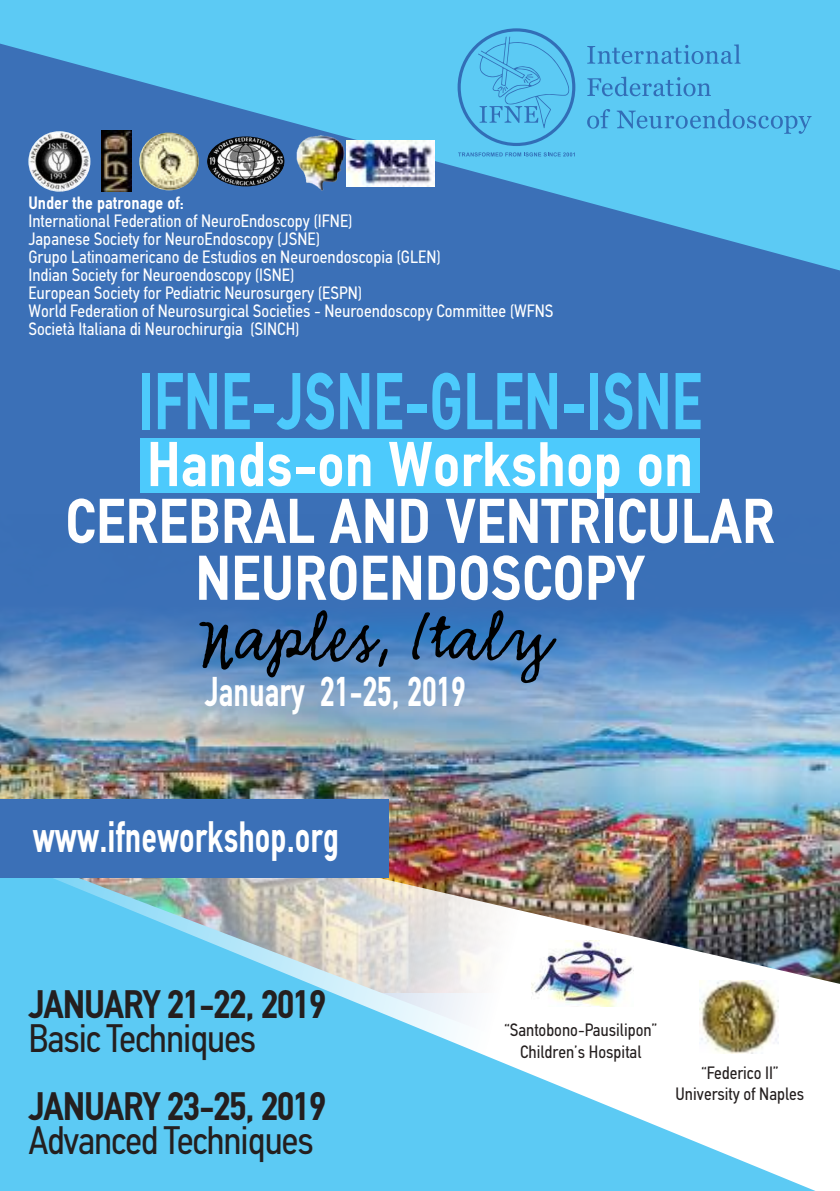
<style>
.page{position:relative;width:840px;height:1191px;background:#fff}
.page>*{position:absolute;margin:0;border:0;box-sizing:border-box;transform-origin:0 0}
.t1{font:700 80.6px "PF Din Text Condensed";color:#4dcafc;scale:.81 1}
.t2{font:75.4px "Emmascript MVB Std";color:#000}
.t3{font:700 63.4px/56.8px "PF Din Text Condensed";color:#fff;text-align:center}
.t4{font:700 44.2px "PF Din Text Condensed";color:#fff;scale:.81 1}
.t5{font:700 41.8px "PF Din Text Condensed";color:#fff;scale:.81 1}
.t6{font:700 40px "PF Din Text Condensed";letter-spacing:-.03em;color:#241f1f}
.t7{font:40px "PF Din Text Condensed";letter-spacing:-.03em;color:#241f1f}
.t8{font:18px/18px "PF Din Text Condensed";color:#fff}
.t9{font:18px/21.6px "PF Din Text Condensed";color:#241f1f;text-align:center}
.t10{font:700 18px "PF Din Text Condensed";color:#fff}
</style>
<div class="page">
<div style="left:0;top:0;width:839px;height:1191px;background:#3b70b7"></div>
<img style="left:0;top:616px;width:839px;height:171px">
<img style="left:0;top:787px;width:839px;height:404px">
<svg style="left:0;top:0;width:839px;height:270px;fill:#5ccaf4"></svg>
<img style="left:102px;top:131px;width:29px;height:61px">
<img style="left:28px;top:131px;width:62px;height:61px">
<img style="left:139px;top:133px;width:60px;height:57px">
<img style="left:207px;top:136px;width:77px;height:50px">
<img style="left:284px;top:127px;width:69px;height:69px">
<img style="left:531px;top:940px;width:102px;height:66px">
<img style="left:698px;top:980px;width:80px;height:73px">
<svg style="left:458px;top:152px;width:116px;height:4px"></svg>
<svg style="left:457px;top:28px;width:118px;height:118px;background:#55bceb"></svg>
<svg style="left:587px;top:44px;width:153px;height:20px"></svg>
<svg style="left:587px;top:77px;width:123px;height:19px"></svg>
<svg style="left:586px;top:109px;width:23px;height:20px"></svg>
<svg style="left:616px;top:109px;width:195px;height:25px;background:#53b7e7"></svg>
<div style="left:0;top:799px;width:388px;height:79px;background:#3b70b7"></div>
<div style="left:140px;top:438px;width:559px;height:54px;background:#4dcafc"></div>
<img style="left:346px;top:140px;width:88px;height:47px">
<p class="t10" style="left:28px;top:192px;width:157px">Under the patronage of:</p>
<p class="t8" style="left:28px;top:212px;width:526px">International Federation of NeuroEndoscopy (IFNE)<br>Japanese Society for NeuroEndoscopy (JSNE)<br>Grupo Latinoamericano de Estudios en Neuroendoscopia (GLEN)<br>Indian Society for Neuroendoscopy (ISNE)<br>European Society for Pediatric Neurosurgery (ESPN)<br>World Federation of Neurosurgical Societies - Neuroendoscopy Committee (WFNS Società Italiana di Neurochirurgia (SINCH)</p>
<h1 class="t1" style="left:138px;top:354px;width:697px">IFNE-JSNE-GLEN-ISNE</h1>
<h3 class="t3" style="left:65px;top:435px;width:677px">Hands-on Workshop on<br>CEREBRAL AN D VENTRICULAR<br>NEUROENDOSCOPY</h3>
<h2 class="t2" style="left:200px;top:595px;width:352px">Naples, Italy</h2>
<h3 class="t5" style="left:205px;top:667px;width:323px">January 21-25, 2019</h3>
<h3 class="t4" style="left:33px;top:811px;width:379px">www.ifneworkshop.org</h3>
<h3 class="t6" style="left:28px;top:980px;width:299px">January 21-22, 2019</h3>
<h3 class="t7" style="left:28px;top:1015px;width:229px">Basic Techniques</h3>
<h3 class="t6" style="left:28px;top:1082px;width:299px">January 23-25, 2019</h3>
<h3 class="t7" style="left:28px;top:1117px;width:287px">Advanced Techniques</h3>
<p class="t9" style="left:504px;top:1019px;width:154px">“Santobono-Pausilipon”<br>Children’s Hospital</p>
<p class="t9" style="left:675px;top:1061px;width:130px">“Federico II”<br>University of Naples</p>
</div>
